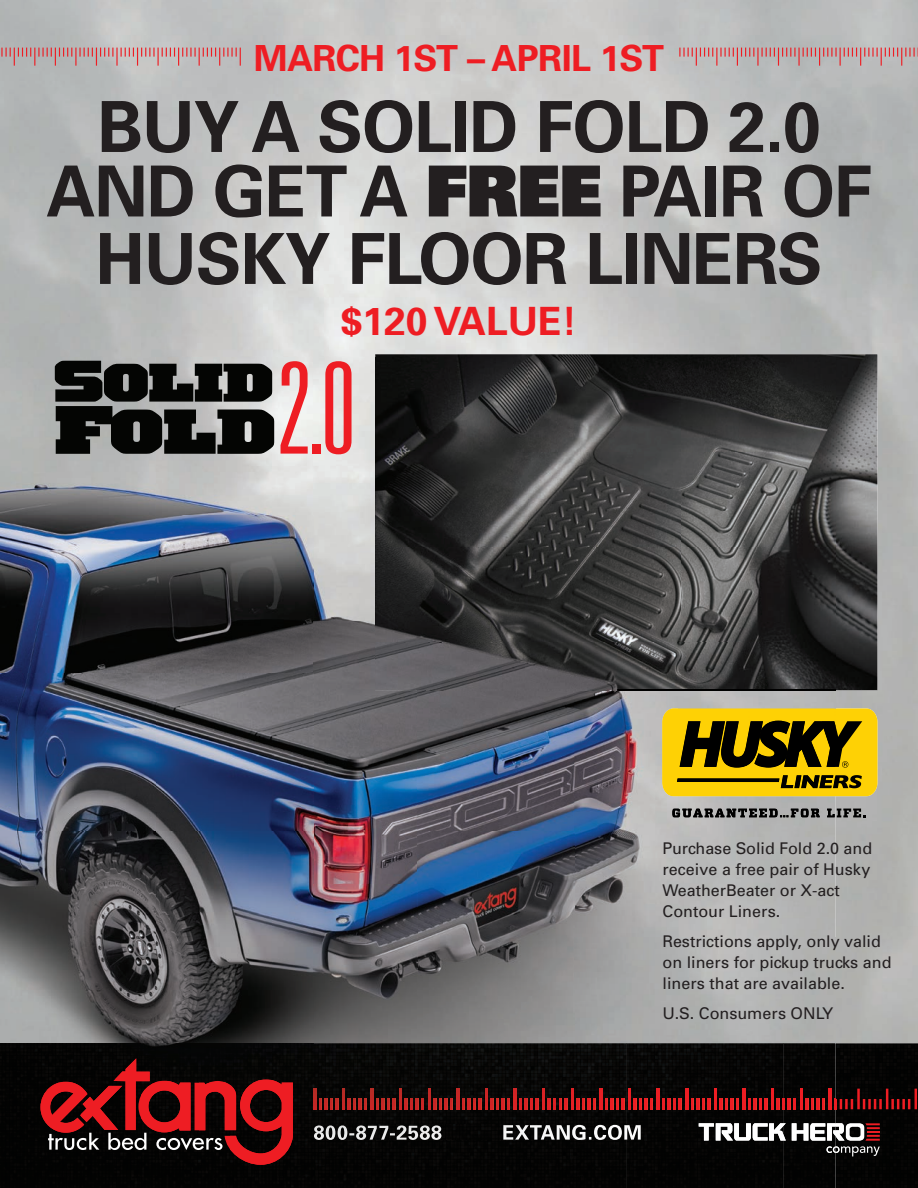
<style>
.page{position:relative;width:918px;height:1188px;background:#fff}
.page>*{position:absolute;margin:0;border:0;box-sizing:border-box;transform-origin:0 0}
.t1{font:700 70.5px/66px "Univers";letter-spacing:-.015em;color:#231f20;text-align:center}
.t2{font:700 39px "Univers";color:#ee1d23}
.t3{font:700 36px "Univers";letter-spacing:-.015em;color:#ee1d23}
.t4{font:16.2px/21px "Univers";color:#231f20}
.s1{font-weight:900}
</style>
<div class="page">
<img style="left:0;top:0;width:918px;height:1043px">
<svg style="left:679px;top:48px;width:239px;height:18px;background:#c1a1a2"></svg>
<svg style="left:1px;top:48px;width:240px;height:18px;background:#c2a1a2"></svg>
<div style="left:0;top:1043px;width:918px;height:145px;background:#030302"></div>
<hr style="left:886px;top:1089px;width:2px;height:20px;background:#ee1d23">
<svg style="left:891px;top:1099px;width:19px;height:10px"></svg>
<hr style="left:857px;top:1089px;width:3px;height:20px;background:#ee1d23">
<svg style="left:863px;top:1099px;width:19px;height:10px"></svg>
<hr style="left:915px;top:1089px;width:2px;height:20px;background:#ee1d23">
<svg style="left:375px;top:354px;width:502px;height:336px;background:#49494a"></svg>
<img style="left:0;top:357px;width:313px;height:686px">
<img style="left:313px;top:357px;width:62px;height:264px">
<img style="left:313px;top:621px;width:105px;height:422px">
<img style="left:418px;top:690px;width:156px;height:353px">
<img style="left:574px;top:691px;width:105px;height:247px">
<div style="left:679px;top:691px;width:156px;height:17px;background:#b8b8b8"></div>
<img style="left:679px;top:796px;width:156px;height:142px">
<img style="left:574px;top:938px;width:261px;height:105px">
<img style="left:21px;top:1043px;width:814px;height:145px">
<img style="left:800px;top:1089px;width:3px;height:20px">
<svg style="left:806px;top:1099px;width:19px;height:10px"></svg>
<img style="left:714px;top:1089px;width:3px;height:20px">
<svg style="left:720px;top:1099px;width:19px;height:10px"></svg>
<img style="left:628px;top:1089px;width:3px;height:20px">
<svg style="left:634px;top:1099px;width:19px;height:10px"></svg>
<img style="left:542px;top:1089px;width:3px;height:20px">
<svg style="left:548px;top:1099px;width:19px;height:10px"></svg>
<img style="left:457px;top:1089px;width:2px;height:20px">
<svg style="left:462px;top:1099px;width:19px;height:10px"></svg>
<img style="left:371px;top:1089px;width:2px;height:20px">
<svg style="left:376px;top:1098px;width:19px;height:11px"></svg>
<img style="left:771px;top:1089px;width:3px;height:20px">
<svg style="left:777px;top:1099px;width:19px;height:10px"></svg>
<img style="left:686px;top:1089px;width:2px;height:20px">
<svg style="left:691px;top:1099px;width:19px;height:10px"></svg>
<img style="left:600px;top:1089px;width:2px;height:20px">
<svg style="left:605px;top:1099px;width:19px;height:10px"></svg>
<img style="left:514px;top:1089px;width:2px;height:20px">
<svg style="left:519px;top:1099px;width:19px;height:10px"></svg>
<img style="left:428px;top:1089px;width:3px;height:20px">
<svg style="left:434px;top:1099px;width:19px;height:10px"></svg>
<img style="left:342px;top:1089px;width:3px;height:20px">
<svg style="left:348px;top:1099px;width:19px;height:10px"></svg>
<img style="left:743px;top:1089px;width:2px;height:20px">
<svg style="left:748px;top:1099px;width:19px;height:10px"></svg>
<img style="left:657px;top:1089px;width:2px;height:20px">
<svg style="left:662px;top:1099px;width:19px;height:10px"></svg>
<img style="left:571px;top:1089px;width:3px;height:20px">
<svg style="left:577px;top:1099px;width:19px;height:10px"></svg>
<img style="left:485px;top:1089px;width:3px;height:20px">
<svg style="left:491px;top:1099px;width:19px;height:10px"></svg>
<img style="left:399px;top:1089px;width:3px;height:20px">
<svg style="left:405px;top:1099px;width:19px;height:10px"></svg>
<img style="left:314px;top:1089px;width:2px;height:20px">
<svg style="left:319px;top:1099px;width:19px;height:10px"></svg>
<img style="left:829px;top:1089px;width:2px;height:20px">
<svg style="left:834px;top:1099px;width:19px;height:10px"></svg>
<img style="left:753px;top:1123px;width:33px;height:18px">
<img style="left:699px;top:1123px;width:15px;height:18px">
<img style="left:716px;top:1123px;width:35px;height:18px">
<svg style="left:792px;top:1123px;width:88px;height:33px"></svg>
<img style="left:314px;top:1125px;width:327px;height:15px">
<img style="left:427px;top:357px;width:408px;height:333px">
<img style="left:375px;top:357px;width:51px;height:333px">
<img style="left:426px;top:690px;width:358px;height:1px">
<img style="left:784px;top:690px;width:51px;height:1px">
<svg style="left:662px;top:708px;width:216px;height:88px;background:#a58806"></svg>
<svg style="left:672px;top:809px;width:148px;height:8px"></svg>
<svg style="left:827px;top:809px;width:39px;height:8px"></svg>
<svg style="left:55px;top:361px;width:219px;height:93px;background:#383938"></svg>
<svg style="left:281px;top:361px;width:27px;height:93px;background:#ed9495"></svg>
<div style="left:312px;top:444px;width:9px;height:10px;background:#ee1d23"></div>
<svg style="left:325px;top:361px;width:27px;height:93px;background:#ea6e71"></svg>
<svg style="left:40px;top:1058px;width:253px;height:107px"></svg>
<h3 class="t3" style="left:254px;top:35px;width:412px">MARCH 1ST – APRIL 1ST</h3>
<h1 class="t1" style="left:46px;top:92px;width:828px">BUY A SOLID FOLD 2.0<br>AND GET A <span class="s1">FREE</span> PAIR OF<br>HUSKY FLOOR LINERS</h1>
<h2 class="t2" style="left:341px;top:296px;width:238px">$120 VALUE!</h2>
<p class="t4" style="left:663px;top:838px;width:211px">Purchase Solid Fold 2.0 and receive a free pair of Husky<br>WeatherBeater or X-act<br>Contour Liners.</p>
<p class="t4" style="left:663px;top:931px;width:230px">Restrictions apply, only valid on liners for pickup trucks and liners that are available.</p>
<p class="t4" style="left:663px;top:1003px;width:172px">U.S. Consumers ONLY</p>
</div>
